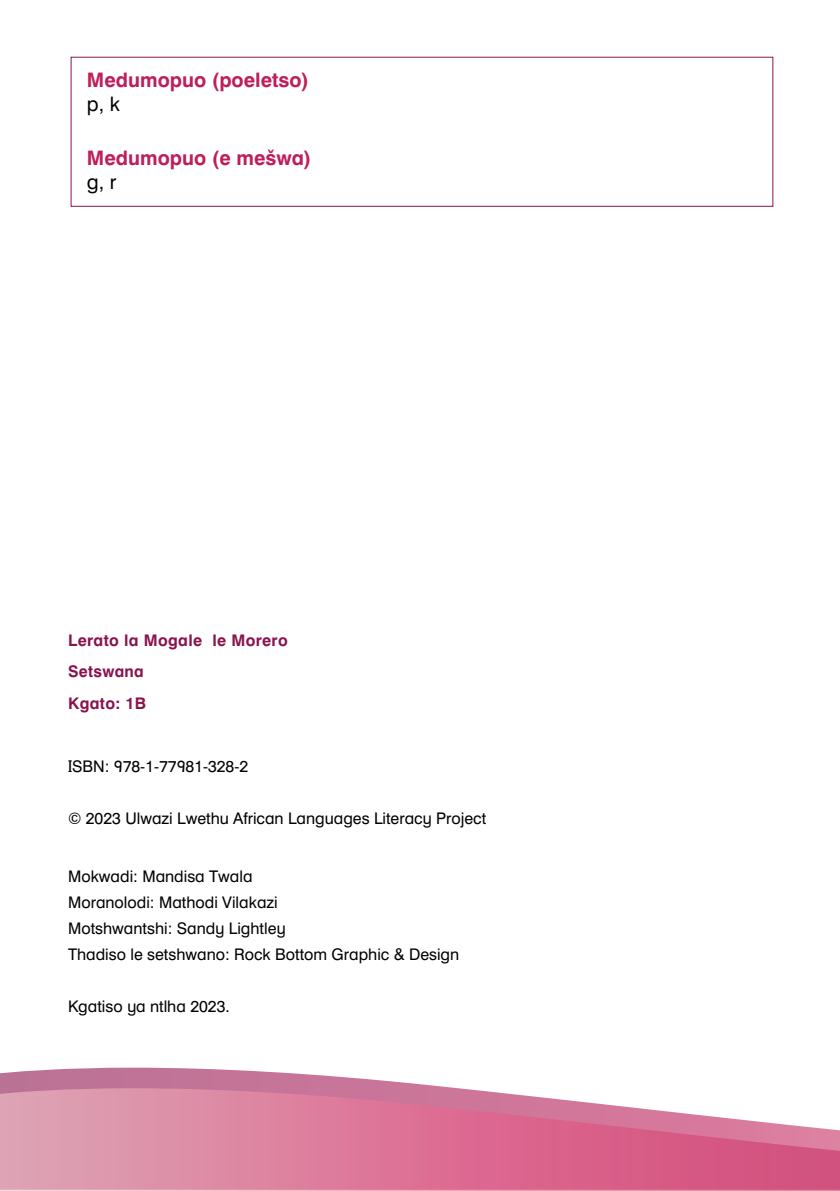
<style>
.page{position:relative;width:840px;height:1191px;background:#fff}
.page>*{position:absolute;margin:0;border:0;box-sizing:border-box;transform-origin:0 0}
.t1{font:700 20px "Swis Forall";color:#be1e5a}
.t2{font:20px "Swis Forall";color:#000}
.t3{font:16px/26px "Swis Forall";color:#000}
.t4{font:700 16px/31.4px "Swis Forall";letter-spacing:.02em;color:#89144d}
</style>
<div class="page">
<svg style="left:0;top:1067px;width:455px;height:21px"></svg>
<svg style="left:0;top:1088px;width:839px;height:103px;background:#dd87a4"></svg>
<div style="left:71px;top:57px;width:702px;height:150px;border:1px solid #89144d"></div>
<p class="t1" style="left:87px;top:67px;width:223px">Medumopuo (poeletso)</p>
<p class="t2" style="left:87px;top:91px;width:35px">p, k</p>
<p class="t1" style="left:87px;top:145px;width:226px">Medumopuo (e mešwa)</p>
<p class="t2" style="left:87px;top:169px;width:31px">g, r</p>
<p class="t4" style="left:68px;top:624px;width:221px">Lerato la Mogale le Morero<br>Setswana<br>Kgato: 1B</p>
<p class="t3" style="left:68px;top:754px;width:181px">ISBN: 978-1-77981-328-2</p>
<p class="t3" style="left:68px;top:806px;width:419px">© 2023 Ulwazi Lwethu African Languages Literacy Project</p>
<p class="t3" style="left:68px;top:864px;width:392px">Mokwadi: Mandisa Twala<br>Moranolodi: Mathodi Vilakazi<br>Motshwantshi: Sandy Lightley<br>Thadiso le setshwano: Rock Bottom Graphic &amp; Design</p>
<p class="t3" style="left:68px;top:994px;width:163px">Kgatiso ya ntlha 2023.</p>
</div>
